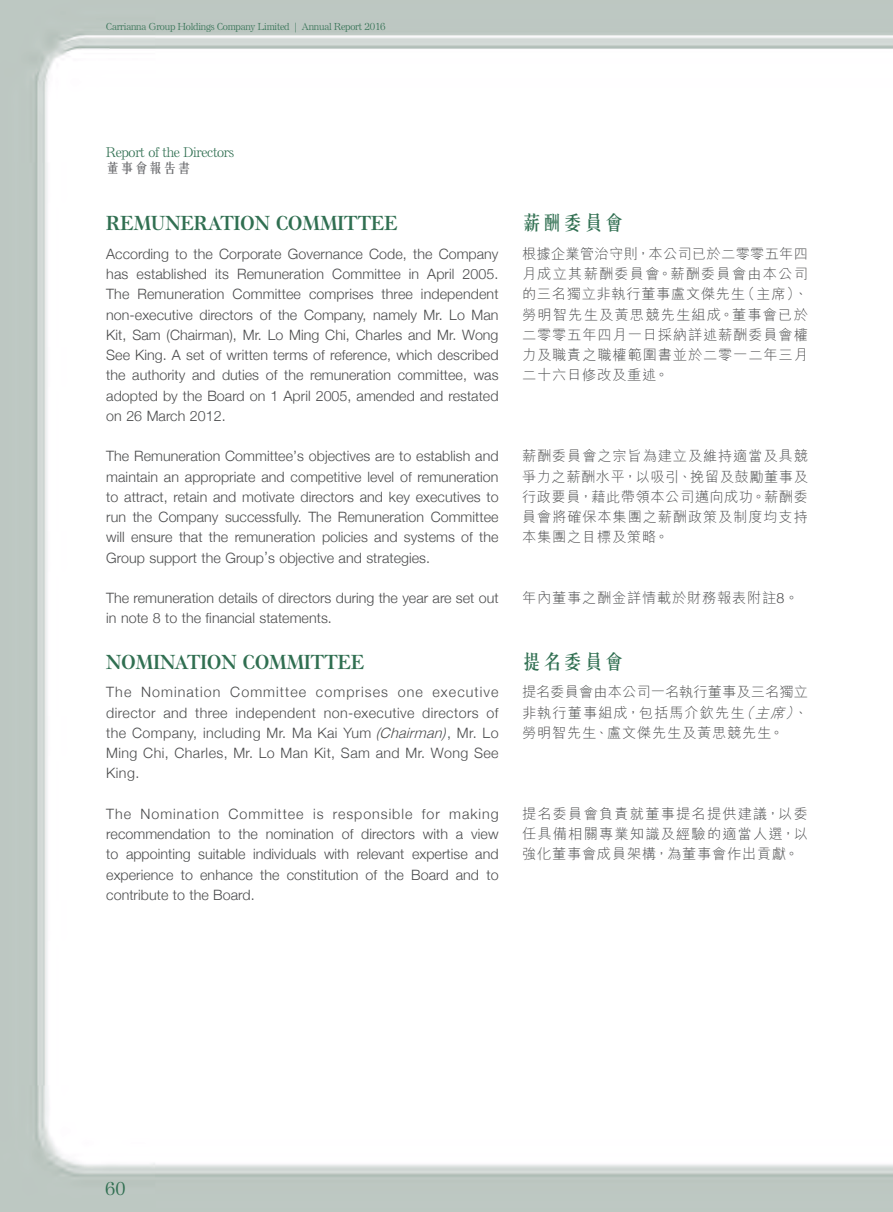
<style>
.page{position:relative;width:893px;height:1212px;background:#fff}
.page>*{position:absolute;margin:0;border:0;box-sizing:border-box;transform-origin:0 0}
.t1{font:700 19.5px "Else NPL Std";letter-spacing:.01em;color:#306f51}
.t2{font:19.5px "C Song 3 HK Medium B5 pc H";letter-spacing:.06em;color:#306f51}
.t3{font:500 18px "Else NPL Std";color:#306f51}
.t4{font:300 14.25px/20.2px "Helvetica Neue";letter-spacing:.005em;color:#4b4c4d;text-align:justify}
.t5{font:14.25px/20.2px "M Hei HK Light B5 pc H";letter-spacing:.055em;color:#4b4c4d;text-align:justify}
.t6{font:300 13.5px "Else NPL Std";letter-spacing:-.02em;color:#306f51}
.t7{font:13.5px "C Song 3 HK Medium B5 pc H";letter-spacing:.055em;color:#6c6d70}
.t8{font:300 9.75px "Else NPL Std";letter-spacing:-.02em;color:#306f51}
.s1{font-style:italic}
.s2{font-family:"Helvetica Neue";font-weight:300}
</style>
<div class="page">
<img style="left:0;top:0;width:893px;height:1212px">
<p class="t8" style="left:106px;top:23px;width:281px">Carrianna Group Holdings Company Limited | Annual Report 2016</p>
<p class="t6" style="left:106px;top:147px;width:129px">Report of the Directors</p>
<p class="t7" style="left:106px;top:163px;width:86px">董事會報告書</p>
<h1 class="t1" style="left:106px;top:215px;width:293px">REMUNERATION COMMITTEE</h1>
<p class="t4" style="left:106px;top:243px;width:394px">According to the Corporate Governance Code, the Company has established its Remuneration Committee in April 2005.<br>The Remuneration Committee comprises three independent non-executive directors of the Company, namely Mr. Lo Man Kit, Sam (Chairman), Mr. Lo Ming Chi, Charles and Mr. Wong See King. A set of written terms of reference, which described the authority and duties of the remuneration committee, was adopted by the Board on 1 April 2005, amended and restated on 26 March 2012.</p>
<p class="t4" style="left:106px;top:446px;width:394px">The Remuneration Committee’s objectives are to establish and maintain an appropriate and competitive level of remuneration to attract, retain and motivate directors and key executives to run the Company successfully. The Remuneration Committee will ensure that the remuneration policies and systems of the Group support the Group’s objective and strategies.</p>
<p class="t4" style="left:106px;top:588px;width:394px">The remuneration details of directors during the year are set out in note 8 to the financial statements.</p>
<h1 class="t1" style="left:106px;top:654px;width:259px">NOMINATION COMMITTEE</h1>
<p class="t4" style="left:106px;top:682px;width:394px">The Nomination Committee comprises one executive director and three independent non-executive directors of the Company, including Mr. Ma Kai Yum <span class="s1">(Chairman)</span>, Mr. Lo Ming Chi, Charles, Mr. Lo Man Kit, Sam and Mr. Wong See King.</p>
<p class="t4" style="left:106px;top:803px;width:394px">The Nomination Committee is responsible for making recommendation to the nomination of directors with a view to appointing suitable individuals with relevant expertise and experience to enhance the constitution of the Board and to contribute to the Board.</p>
<h1 class="t2" style="left:522px;top:215px;width:104px">薪酬委員會</h1>
<p class="t5" style="left:522px;top:245px;width:287px">根據企業管治守則，本公司已於二零零五年四月成立其薪酬委員會。薪酬委員會由本公司的三名獨立非執行董事盧文傑先生（主席）、勞明智先生及黃思競先生組成。董事會已於二零零五年四月一日採納詳述薪酬委員會權力及職責之職權範圍書並於二零一二年三月二十六日修改及重述。</p>
<p class="t5" style="left:522px;top:448px;width:287px">薪酬委員會之宗旨為建立及維持適當及具競爭力之薪酬水平，以吸引、挽留及鼓勵董事及行政要員，藉此帶領本公司邁向成功。薪酬委員會將確保本集團之薪酬政策及制度均支持本集團之目標及策略。</p>
<p class="t5" style="left:522px;top:589px;width:278px">年內董事之酬金詳情載於財務報表附註<span class="s2">8</span>。</p>
<h1 class="t2" style="left:522px;top:654px;width:104px">提名委員會</h1>
<p class="t5" style="left:522px;top:684px;width:287px">提名委員會由本公司一名執行董事及三名獨立非執行董事組成，包括馬介欽先生<span class="s1">（主席）</span>、勞明智先生、盧文傑先生及黃思競先生。</p>
<p class="t5" style="left:522px;top:805px;width:287px">提名委員會負責就董事提名提供建議，以委任具備相關專業知識及經驗的適當人選，以強化董事會成員架構，為董事會作出貢獻。</p>
<p class="t3" style="left:105px;top:1181px;width:22px">60</p>
</div>
